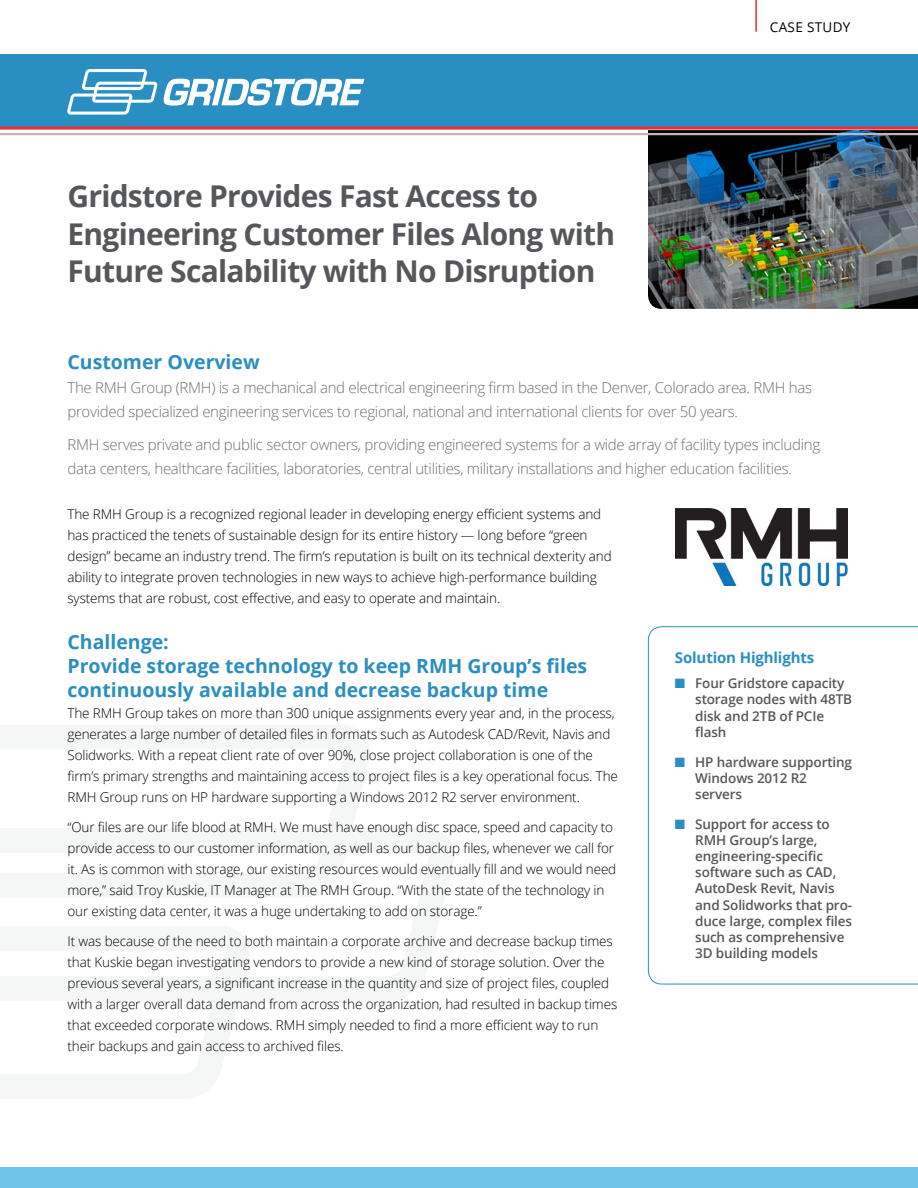
<style>
.page{position:relative;width:918px;height:1188px;background:#fff}
.page>*{position:absolute;margin:0;border:0;box-sizing:border-box;transform-origin:0 0}
.t1{font:700 30px/37.5px "Open Sans";letter-spacing:-.025em;color:#55575a}
.t2{font:700 19.5px/24px "Open Sans";color:#298ec1}
.t3{font:300 15px/24px "Open Sans";letter-spacing:-.02em;color:#6d6e71}
.t4{font:700 15px "Open Sans";letter-spacing:-.01em;color:#298ec1}
.t5{font:300 13.5px/21px "Open Sans";letter-spacing:-.01em;color:#000}
.t6{font:600 13.5px/16.2px "Open Sans";letter-spacing:-.01em;color:#55575a}
.t7{font:13.5px "Open Sans";letter-spacing:.025em;color:#000}
.s1{color:#298ec1}
</style>
<div class="page">
<img style="left:648px;top:130px;width:270px;height:179px">
<div style="left:0;top:54px;width:918px;height:74px;background:#298ec1"></div>
<hr style="left:0;top:127px;width:918px;height:3px;background:#ee2b37">
<hr style="left:0;top:133px;width:918px;height:2px;background:#bcb9ba">
<svg style="left:67px;top:69px;width:90px;height:46px"></svg>
<svg style="left:163px;top:79px;width:201px;height:27px"></svg>
<div style="left:0;top:1167px;width:918px;height:21px;background:#6fc5e8"></div>
<hr style="left:755px;top:0;width:2px;height:32px;background:#ee2b37">
<svg style="left:648px;top:626px;width:270px;height:359px"></svg>
<img style="left:675px;top:508px;width:173px;height:77px">
<h1 class="t1" style="left:68px;top:177px;width:549px">Gridstore Provides Fast Access to<br>Engineering Customer Files Along with<br>Future Scalability with No Disruption</h1>
<p class="t7" style="left:770px;top:18px;width:82px">CASE STUDY</p>
<h2 class="t2" style="left:68px;top:349px;width:194px">Customer Overview</h2>
<p class="t3" style="left:68px;top:375px;width:746px">The RMH Group (RMH) is a mechanical and electrical engineering firm based in the Denver, Colorado area. RMH has provided specialized engineering services to regional, national and international clients for over 50 years.</p>
<p class="t3" style="left:68px;top:432px;width:754px">RMH serves private and public sector owners, providing engineered systems for a wide array of facility types including data centers, healthcare facilities, laboratories, central utilities, military installations and higher education facilities.</p>
<p class="t5" style="left:68px;top:503px;width:546px">The RMH Group is a recognized regional leader in developing energy efficient systems and has practiced the tenets of sustainable design for its entire history — long before “green design” became an industry trend. The firm’s reputation is built on its technical dexterity and ability to integrate proven technologies in new ways to achieve high-performance building systems that are robust, cost effective, and easy to operate and maintain.</p>
<h2 class="t2" style="left:68px;top:630px;width:521px">Challenge:<br>Provide storage technology to keep RMH Group’s files continuously available and decrease backup time</h2>
<p class="t5" style="left:68px;top:703px;width:552px">The RMH Group takes on more than 300 unique assignments every year and, in the process, generates a large number of detailed files in formats such as Autodesk CAD/Revit, Navis and Solidworks. With a repeat client rate of over 90%, close project collaboration is one of the firm’s primary strengths and maintaining access to project files is a key operational focus. The RMH Group runs on HP hardware supporting a Windows 2012 R2 server environment.</p>
<p class="t5" style="left:68px;top:817px;width:550px">“Our files are our life blood at RMH. We must have enough disc space, speed and capacity to provide access to our customer information, as well as our backup files, whenever we call for it. As is common with storage, our existing resources would eventually fill and we would need more,” said Troy Kuskie, IT Manager at The RMH Group. “With the state of the technology in our existing data center, it was a huge undertaking to add on storage.”</p>
<p class="t5" style="left:68px;top:931px;width:551px">It was because of the need to both maintain a corporate archive and decrease backup times that Kuskie began investigating vendors to provide a new kind of storage solution. Over the previous several years, a significant increase in the quantity and size of project files, coupled with a larger overall data demand from across the organization, had resulted in backup times that exceeded corporate windows. RMH simply needed to find a more efficient way to run their backups and gain access to archived files.</p>
<p class="t4" style="left:675px;top:647px;width:141px">Solution Highlights</p>
<p class="t6" style="left:695px;top:675px;width:158px;text-indent:-20px"><span class="s1">■</span> Four Gridstore capacity storage nodes with 48TB disk and 2TB of PCIe flash</p>
<p class="t6" style="left:695px;top:753px;width:158px;text-indent:-20px"><span class="s1">■</span> HP hardware supporting<br>Windows 2012 R2 servers</p>
<p class="t6" style="left:695px;top:815px;width:158px;text-indent:-20px"><span class="s1">■</span> Support for access to<br>RMH Group’s large, engineering-specific software such as CAD,<br>AutoDesk Revit, Navis and Solidworks that pro&shy;duce large, complex files such as comprehensive<br>3D building models</p>
</div>
